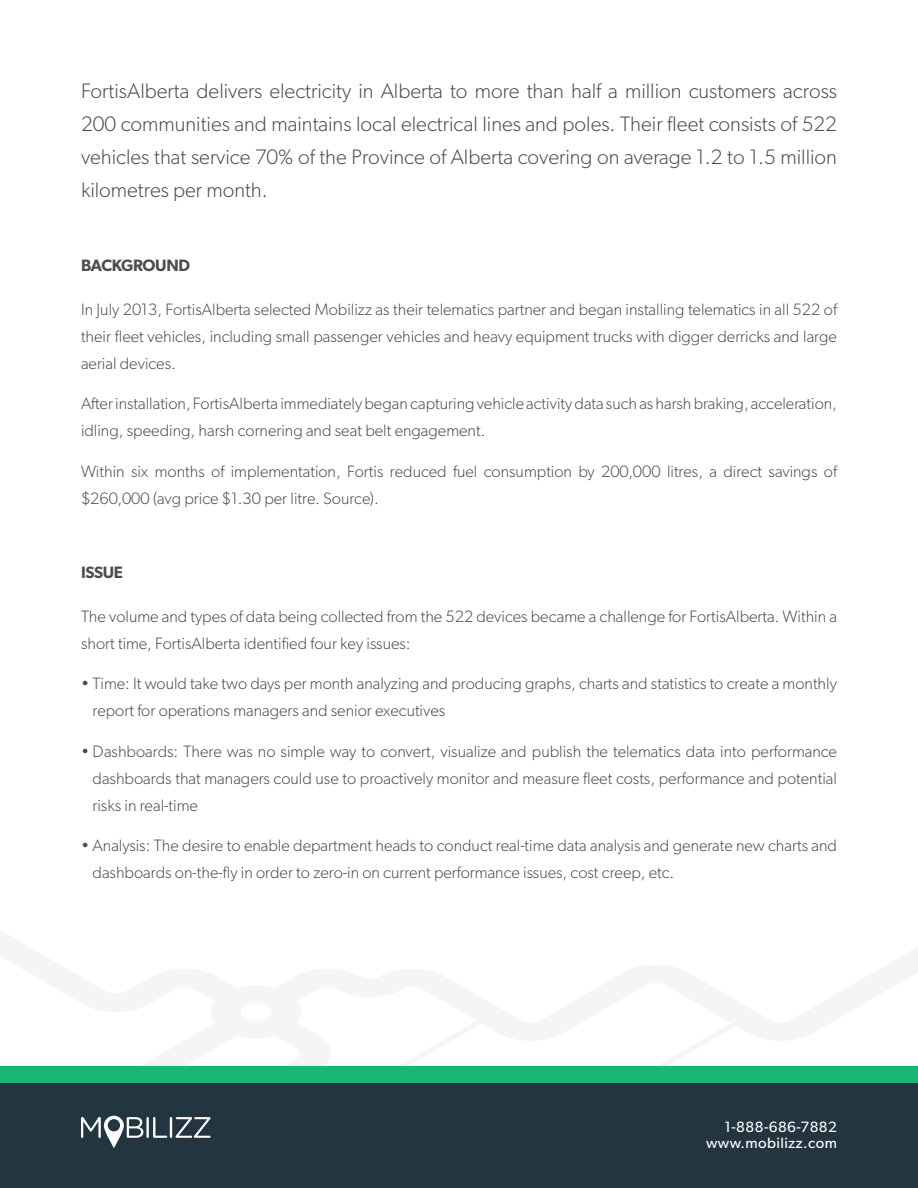
<style>
.page{position:relative;width:918px;height:1188px;background:#fff}
.page>*{position:absolute;margin:0;border:0;box-sizing:border-box;transform-origin:0 0}
.t1{font:300 21px/33px "Gibson";color:#4d4d4f;text-align:justify}
.t2{font:300 16.5px/27px "Gibson";color:#4d4d4f}
.t3{font:600 16.5px "Gibson";letter-spacing:-.02em;color:#4d4d4f}
.t4{font:15px/16.5px "Gibson";letter-spacing:.03em;color:#fff;text-align:right}
</style>
<div class="page">
<div style="left:0;top:1080px;width:918px;height:108px;background:#233640"></div>
<div style="left:0;top:1067px;width:918px;height:16px;background:#17b775"></div>
<hr style="left:146px;top:1117px;width:3px;height:21px;background:#fff">
<svg style="left:153px;top:1117px;width:14px;height:21px"></svg>
<hr style="left:170px;top:1117px;width:2px;height:21px;background:#fff">
<svg style="left:176px;top:1117px;width:35px;height:21px"></svg>
<svg style="left:81px;top:1116px;width:62px;height:32px"></svg>
<p class="t1" style="left:81px;top:74px;width:758px">FortisAlberta delivers electricity in Alberta to more than half a million customers across 200 communities and maintains local electrical lines and poles. Their fleet consists of 522 vehicles that service 70% of the Province of Alberta covering on average 1.2 to 1.5 million kilometres per month.</p>
<p class="t3" style="left:81px;top:255px;width:111px">BACKGROUND</p>
<p class="t2" style="left:81px;top:295px;width:757px;text-align:justify">In July 2013, FortisAlberta selected Mobilizz as their telematics partner and began installing telematics in all 522 of their fleet vehicles, including small passenger vehicles and heavy equipment trucks with digger derricks and large aerial devices.</p>
<p class="t2" style="left:81px;top:390px;width:757px">After installation, FortisAlberta immediately began capturing vehicle activity data such as harsh braking, acceleration, idling, speeding, harsh cornering and seat belt engagement.</p>
<p class="t2" style="left:81px;top:457px;width:758px">Within six months of implementation, Fortis reduced fuel consumption by 200,000 litres, a direct savings of $260,000 (avg price $1.30 per litre. Source).</p>
<p class="t3" style="left:81px;top:562px;width:44px">ISSUE</p>
<p class="t2" style="left:81px;top:602px;width:757px">The volume and types of data being collected from the 522 devices became a challenge for FortisAlberta. Within a short time, FortisAlberta identified four key issues:</p>
<p class="t2" style="left:93px;top:670px;width:746px;text-indent:-12px">• Time: It would take two days per month analyzing and producing graphs, charts and statistics to create a monthly report for operations managers and senior executives</p>
<p class="t2" style="left:93px;top:737px;width:746px;text-align:justify;text-indent:-12px">• Dashboards: There was no simple way to convert, visualize and publish the telematics data into performance dashboards that managers could use to proactively monitor and measure fleet costs, performance and potential risks in real-time</p>
<p class="t2" style="left:93px;top:832px;width:746px;text-indent:-12px">• Analysis: The desire to enable department heads to conduct real-time data analysis and generate new charts and dashboards on-the-fly in order to zero-in on current performance issues, cost creep, etc.</p>
<p class="t4" style="left:706px;top:1118px;width:132px">1-888-686-7882 www.mobilizz.com</p>
</div>
